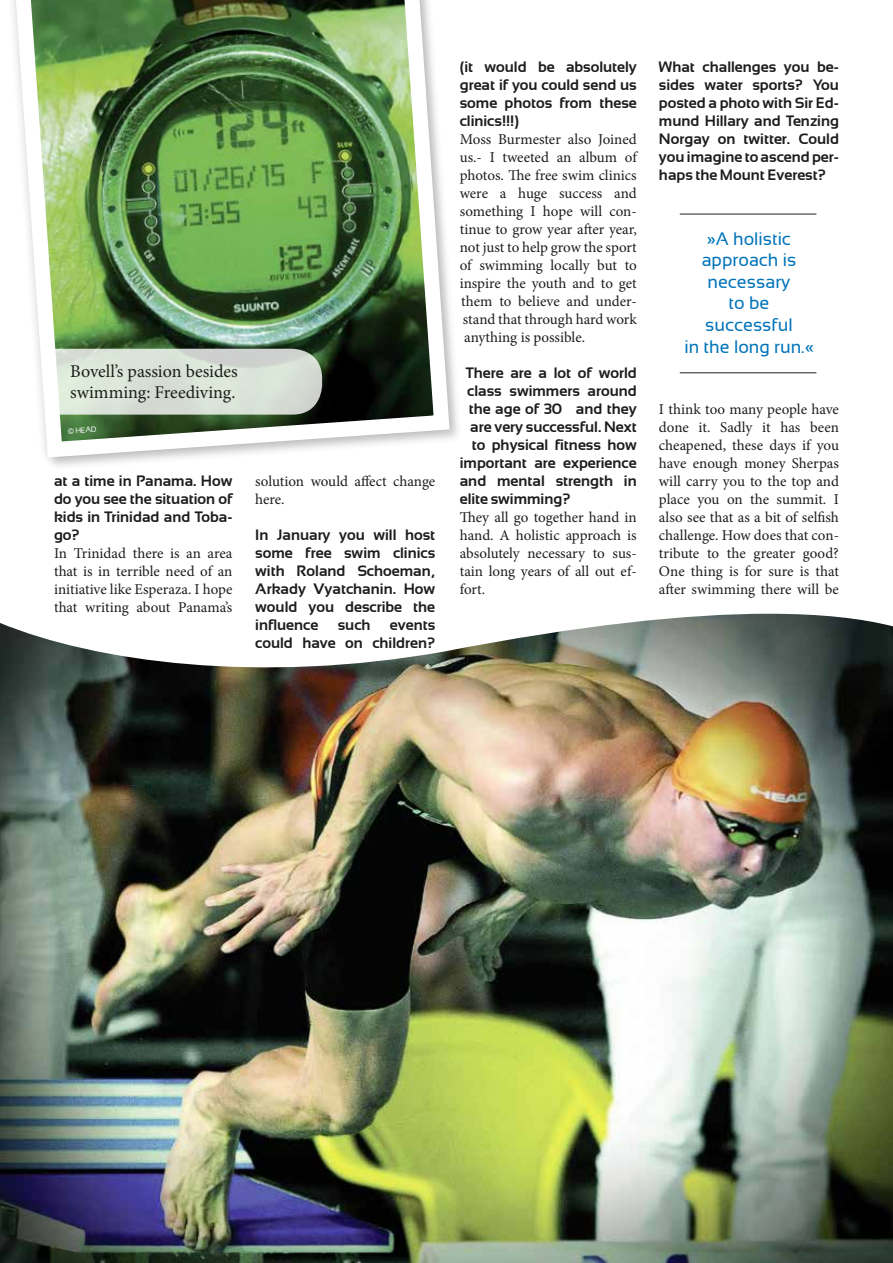
<style>
.page{position:relative;width:893px;height:1263px;background:#fff}
.page>*{position:absolute;margin:0;border:0;box-sizing:border-box;transform-origin:0 0}
.t1{font:18px/21.6px "Sansation";color:#0074ba;text-align:center}
.t2{font:18px/21.6px "Minion Pro";color:#1d1d1b}
.t3{font:15px/18px "Minion Pro";letter-spacing:-.005em;color:#1d1d1b;text-align:justify}
.t4{font:700 15px/18px "Sansation";color:#1d1d1b;text-align:justify}
.t5{font:7.5px "Sansation";color:#fff}
.s1{font-family:"Arial"}
</style>
<div class="page">
<img style="left:12px;top:0;width:446px;height:465px">
<img style="left:0;top:614px;width:893px;height:649px">
<hr style="left:680px;top:214px;width:136px;height:1px;background:#1d1d1b">
<hr style="left:680px;top:373px;width:136px;height:1px;background:#1d1d1b">
<svg style="left:47px;top:349px;width:275px;height:66px;background:#d5ddd3"></svg>
<p class="t2" style="left:70px;top:360px;width:169px">Bovell’s passion besides swimming: Freediving.</p>
<p class="t5" style="left:68px;top:427px;width:30px;rotate:-4deg"><span class="s1">©</span> HEAD</p>
<p class="t4" style="left:54px;top:472px;width:180px">at a time in Panama. How do you see the situation of kids in Trinidad and Toba&shy;go?</p>
<p class="t3" style="left:54px;top:544px;width:180px">In Trinidad there is an area that is in terrible need of an initiative like Esperaza. I hope that writing about Panama’s</p>
<p class="t3" style="left:255px;top:472px;width:181px">solution would affect change here.</p>
<p class="t4" style="left:255px;top:526px;width:181px">In January you will host some free swim clinics with Roland Schoeman, Arkady Vyatchanin. How would you describe the influence</p>
<p class="t4" style="left:338px;top:616px;width:34px">such</p>
<p class="t4" style="left:255px;top:616px;width:181px;text-align:right">events<br>could have on children?</p>
<p class="t4" style="left:460px;top:58px;width:178px">(it would be absolutely great if you could send us some photos from these clinics!!!)</p>
<p class="t3" style="left:460px;top:130px;width:179px">Moss Burmester also Joined</p>
<p class="t3" style="left:460px;top:148px;width:178px">us.‐ I tweeted an album of</p>
<p class="t3" style="left:460px;top:166px;width:179px">photos. The free swim clinics</p>
<p class="t3" style="left:460px;top:184px;width:179px">were a huge success and</p>
<p class="t3" style="left:460px;top:202px;width:179px">something I hope will con-</p>
<p class="t3" style="left:460px;top:220px;width:178px">tinue to grow year after year,</p>
<p class="t3" style="left:460px;top:238px;width:179px">not just to help grow the sport</p>
<p class="t3" style="left:460px;top:256px;width:179px">of swimming locally but to</p>
<p class="t3" style="left:460px;top:274px;width:179px">inspire the youth and to get</p>
<p class="t3" style="left:461px;top:292px;width:177px">them to believe and under-</p>
<p class="t3" style="left:463px;top:310px;width:176px">stand that through hard work</p>
<p class="t3" style="left:464px;top:328px;width:122px">anything is possible.</p>
<p class="t4" style="left:466px;top:364px;width:172px">There are a lot of world</p>
<p class="t4" style="left:467px;top:382px;width:171px">class swimmers around</p>
<p class="t4" style="left:469px;top:400px;width:169px">the age of 30 – and they</p>
<p class="t4" style="left:470px;top:418px;width:168px">are very successful. Next</p>
<p class="t4" style="left:472px;top:436px;width:166px">to physical fitness how</p>
<p class="t4" style="left:460px;top:454px;width:178px">important are experience</p>
<p class="t4" style="left:460px;top:472px;width:178px">and mental strength in</p>
<p class="t4" style="left:460px;top:490px;width:112px">elite swimming?</p>
<p class="t3" style="left:460px;top:508px;width:179px">They all go together hand in hand. A holistic approach is absolutely necessary to sus&shy;tain long years of all out ef&shy;fort.</p>
<p class="t4" style="left:659px;top:58px;width:181px">What challenges you be&shy;sides water sports? You posted a photo with Sir Ed&shy;mund Hillary and Tenzing Norgay on twitter. Could you imagine to ascend per&shy;haps the Mount Everest?</p>
<p class="t1" style="left:684px;top:228px;width:131px">»A holistic approach is necessary<br>to be successful<br>in the long run.«</p>
<p class="t3" style="left:659px;top:400px;width:182px">I think too many people have done it. Sadly it has been cheapened, these days if you have enough money Sherpas will carry you to the top and place you on the summit. I also see that as a bit of selfish challenge. How does that con&shy;tribute to the greater good?<br>One thing is for sure is that after swimming there will be</p>
</div>
